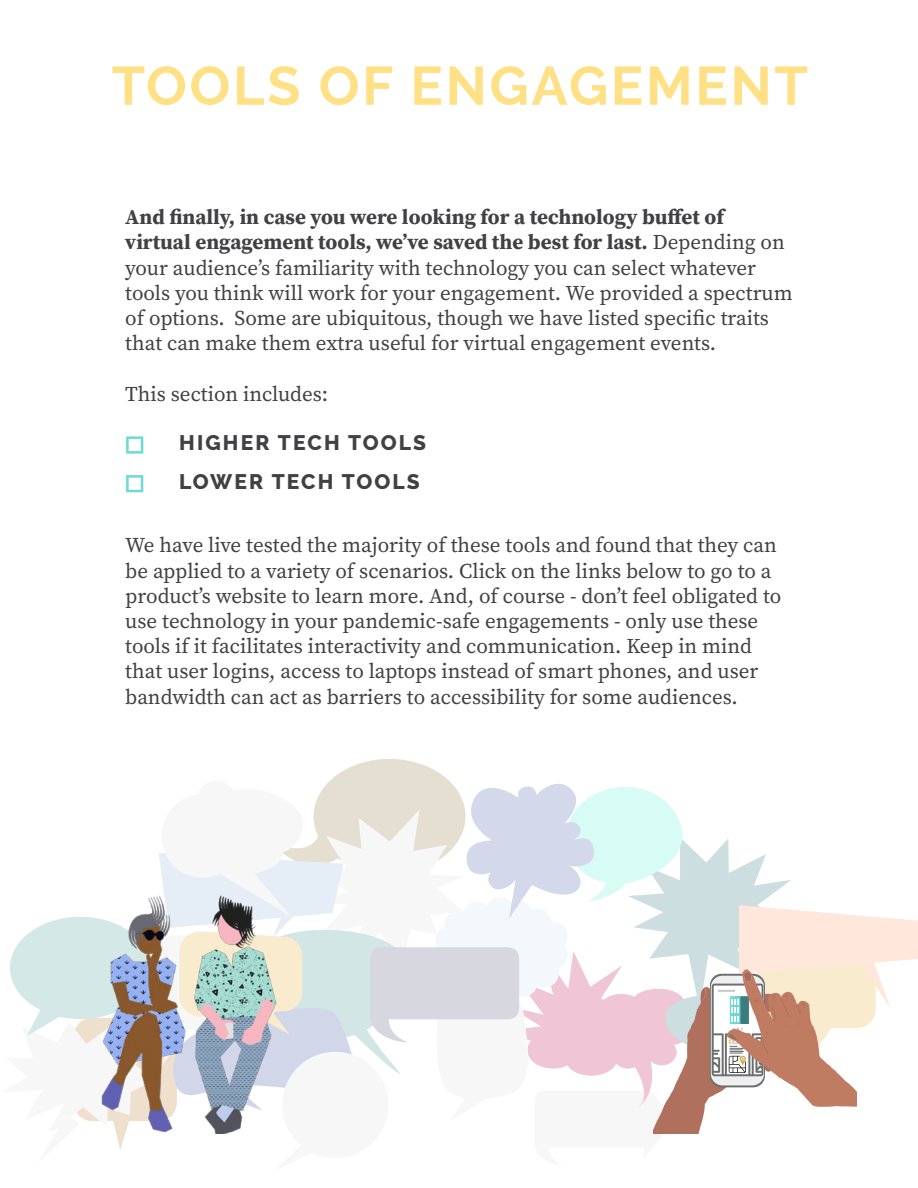
<style>
.page{position:relative;width:918px;height:1188px;background:#fff}
.page>*{position:absolute;margin:0;border:0;box-sizing:border-box;transform-origin:0 0}
.t1{font:700 54px "Raleway";letter-spacing:.05em;color:#ffe084}
.t2{font:21px/25.2px "Source Serif Pro";color:#414042}
.t3{font:800 21px "Raleway";letter-spacing:.1em;color:#414042}
.t4{font:6.6px "Bauhaus 93";color:#c7c8c9}
.s1{font-weight:700}
.s2{font-family:"Lato";font-weight:300;font-size:31.5px;color:#6adbd5}
.s3{color:#6d6e71}
</style>
<div class="page">
<svg style="left:10px;top:759px;width:908px;height:391px"></svg>
<h1 class="t1" style="left:112px;top:55px;width:698px">TOOLS OF ENGAGEMENT</h1>
<p class="t2" style="left:125px;top:205px;width:669px"><span class="s1">And finally, in case you were looking for a technology buffet of virtual engagement tools, we’ve saved the best for last.</span> Depending on your audience’s familiarity with technology you can select whatever tools you think will work for your engagement. We provided a spectrum of options. Some are ubiquitous, though we have listed specific traits that can make them extra useful for virtual engagement events.</p>
<p class="t2" style="left:125px;top:381px;width:204px">This section includes:</p>
<p class="t3" style="left:125px;top:431px;width:302px"><span class="s2">□</span> HIGHER TECH TOOLS</p>
<p class="t3" style="left:125px;top:469px;width:296px"><span class="s2">□</span> LOWER TECH TOOLS</p>
<p class="t2" style="left:125px;top:533px;width:658px">We have live tested the majority of these tools and found that they can be applied to a variety of scenarios. Click on the links below to go to a product’s website to learn more. And, of course - don’t feel obligated to use technology in your pandemic-safe engagements - only use these tools if it facilitates interactivity and communication. Keep in mind that user logins, access to laptops instead of smart phones, and user bandwidth can act as barriers to accessibility for some audiences.</p>
<p class="t4" style="left:732px;top:1038px;width:17px">XXX <span class="s3">K</span></p>
</div>
